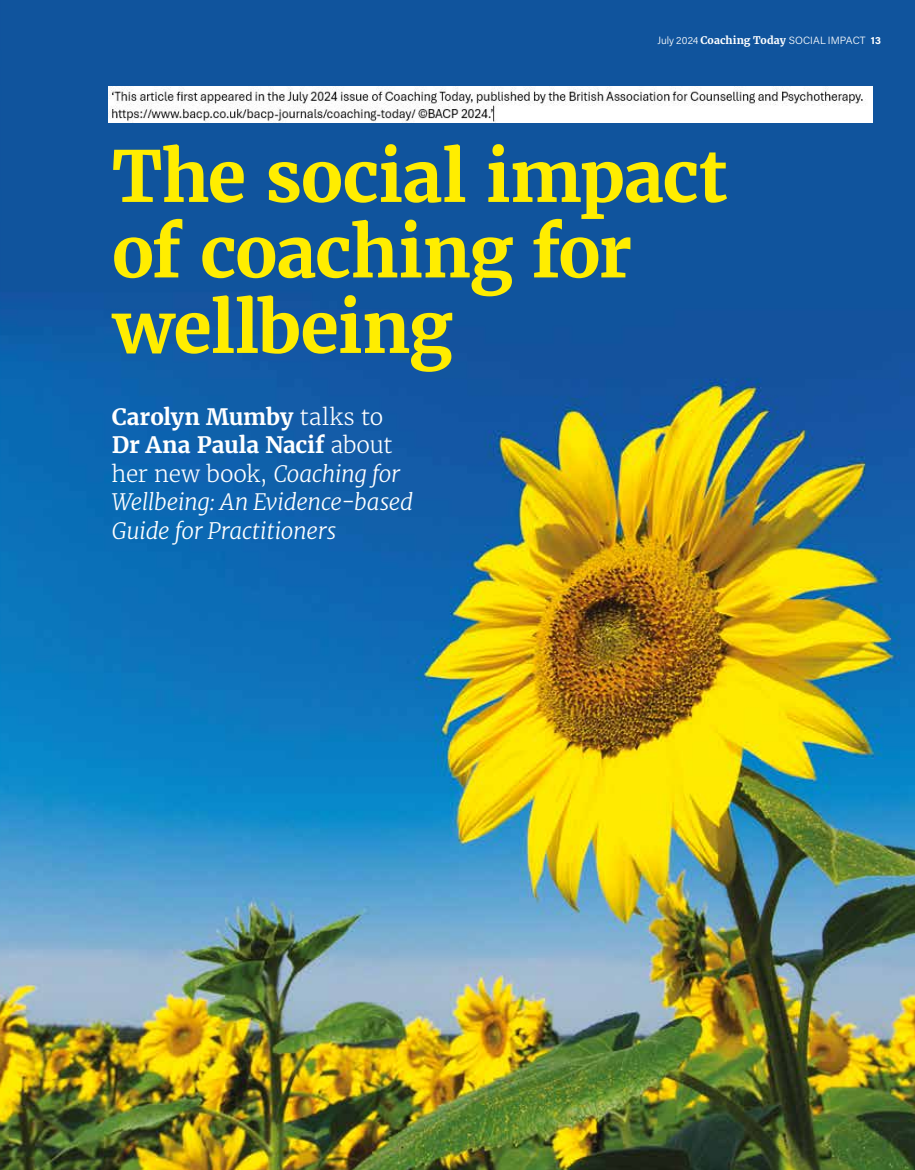
<style>
.page{position:relative;width:915px;height:1170px;background:#fff}
.page>*{position:absolute;margin:0;border:0;box-sizing:border-box;transform-origin:0 0}
.t1{font:700 70.2px/75.4px "Merriweather";letter-spacing:-.015em;color:#ffed00}
.t2{font:italic 300 22.5px/28.5px "Merriweather";letter-spacing:-.015em;color:#fff}
.t3{font:300 10.5px "Acumin Pro";letter-spacing:.01em;color:#fff}
.s1{font-family:"Merriweather";font-weight:700}
.s2{font-weight:700}
.s3{font-weight:700;font-style:normal}
.s4{font-style:normal}
</style>
<div class="page">
<img style="left:0;top:0;width:914px;height:1169px">
<img style="left:0;top:132px;width:1px;height:1037px">
<img style="left:108px;top:86px;width:764px;height:36px">
<p class="t3" style="left:657px;top:33px;width:225px">July 2024 <span class="s1">Coaching Today</span> SOCIAL IMPACT <span class="s2">13</span></p>
<h1 class="t1" style="left:112px;top:139px;width:617px">The social impact of coaching for wellbeing</h1>
<p class="t2" style="left:112px;top:402px;width:302px"><span class="s3">Carolyn Mumby</span> <span class="s4">talks to<br></span><span class="s3">Dr Ana Paula Nacif</span> <span class="s4">about her new book,</span> Coaching for<br>Wellbeing: An Evidence-based<br>Guide for Practitioners</p>
</div>
